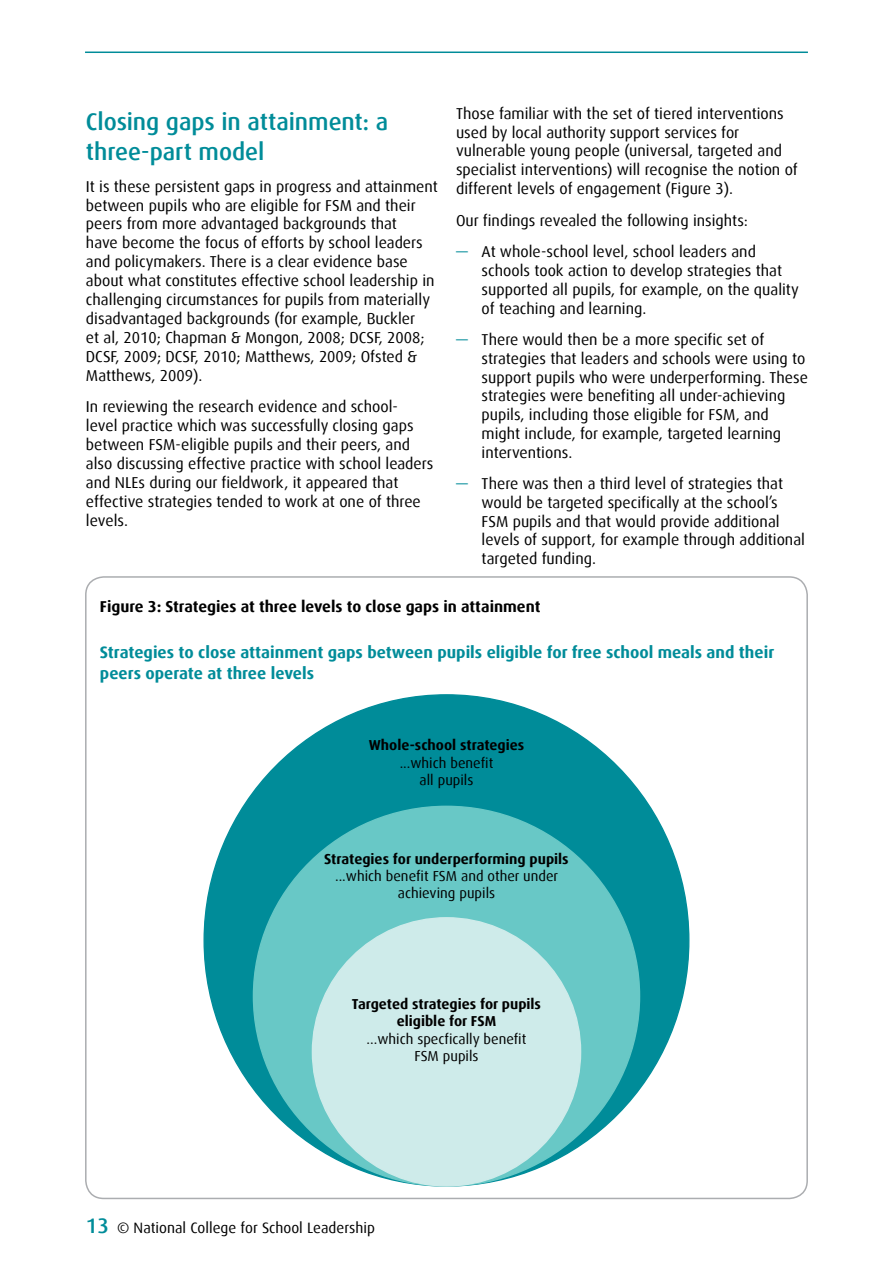
<style>
.page{position:relative;width:893px;height:1263px;background:#fff}
.page>*{position:absolute;margin:0;border:0;box-sizing:border-box;transform-origin:0 0}
.t1{font:500 24px/30px "Dax";color:#008c99}
.t2{font:700 16.5px/21px "Dax";color:#008c99}
.t3{font:15.75px/18.9px "Dax";color:#000}
.t4{font:700 15.75px/18.9px "Dax";color:#000;text-align:center}
.t5{font:15px "Dax";color:#000}
.t6{font:14.4px/17.2px "Dax";color:#000;text-align:center}
.t7{font:700 14.4px/17.2px "Dax";color:#000;text-align:center}
.s1{color:#008c99}
.s2{font-weight:500;font-size:21px;color:#008c99}
</style>
<div class="page">
<hr style="left:85px;top:52px;width:723px;height:1px;background:#008c99">
<div style="left:204px;top:695px;width:485px;height:491px;background:#008c99;border-radius:50%"></div>
<div style="left:253px;top:806px;width:387px;height:380px;background:#68c8c6;border-radius:50%"></div>
<div style="left:312px;top:918px;width:269px;height:268px;background:#ceebea;border-radius:50%"></div>
<p class="t3" style="left:456px;top:104px;width:343px">Those familiar with the set of tiered interventions used by local authority support services for vulnerable young people (universal, targeted and specialist interventions) will recognise the notion of different levels of engagement (Figure 3).</p>
<p class="t3" style="left:456px;top:211px;width:293px">Our findings revealed the following insights:</p>
<p class="t3" style="left:482px;top:243px;width:319px;text-indent:-26px"><span class="s1">—</span> At whole-school level, school leaders and schools took action to develop strategies that supported all pupils, for example, on the quality of teaching and learning.</p>
<p class="t3" style="left:482px;top:330px;width:328px;text-indent:-26px"><span class="s1">—</span> There would then be a more specific set of strategies that leaders and schools were using to support pupils who were underperforming. These strategies were benefiting all under-achieving pupils, including those eligible for FSM, and might include, for example, targeted learning interventions.</p>
<p class="t3" style="left:482px;top:474px;width:325px;text-indent:-26px"><span class="s1">—</span> There was then a third level of strategies that would be targeted specifically at the school’s FSM pupils and that would provide additional levels of support, for example through additional targeted funding.</p>
<p class="t4" style="left:100px;top:597px;width:442px">Figure 3: Strategies at three levels to close gaps in attainment</p>
<p class="t2" style="left:100px;top:642px;width:676px">Strategies to close attainment gaps between pupils eligible for free school meals and their peers operate at three levels</p>
<h1 class="t1" style="left:86px;top:107px;width:304px">Closing gaps in attainment: a three-part model</h1>
<p class="t3" style="left:86px;top:177px;width:353px">It is these persistent gaps in progress and attainment between pupils who are eligible for FSM and their peers from more advantaged backgrounds that<br>have become the focus of efforts by school leaders and policymakers. There is a clear evidence base about what constitutes effective school leadership in challenging circumstances for pupils from materially disadvantaged backgrounds (for example, Buckler<br>et al, 2010; Chapman &amp; Mongon, 2008; DCSF, 2008; DCSF, 2009; DCSF, 2010; Matthews, 2009; Ofsted &amp; Matthews, 2009).</p>
<p class="t3" style="left:86px;top:398px;width:349px">In reviewing the research evidence and school&shy;level practice which was successfully closing gaps between FSM-eligible pupils and their peers, and also discussing effective practice with school leaders and NLEs during our fieldwork, it appeared that effective strategies tended to work at one of three levels.</p>
<p class="t7" style="left:369px;top:737px;width:157px">Whole-school strategies</p>
<p class="t6" style="left:400px;top:754px;width:95px">...which benefit all pupils</p>
<p class="t7" style="left:324px;top:850px;width:246px">Strategies for underperforming pupils</p>
<p class="t6" style="left:335px;top:868px;width:225px">...which benefit FSM and other under achieving pupils</p>
<p class="t7" style="left:352px;top:996px;width:191px">Targeted strategies for pupils eligible for FSM</p>
<p class="t6" style="left:367px;top:1030px;width:161px">...which specfically benefit<br>FSM pupils</p>
<p class="t4" style="left:343px;top:1005px;width:208px">Targeted strategies for pupils eligable for FSM</p>
<p class="t5" style="left:86px;top:1220px;width:291px"><span class="s2">13</span> © National College for School Leadership</p>
</div>
